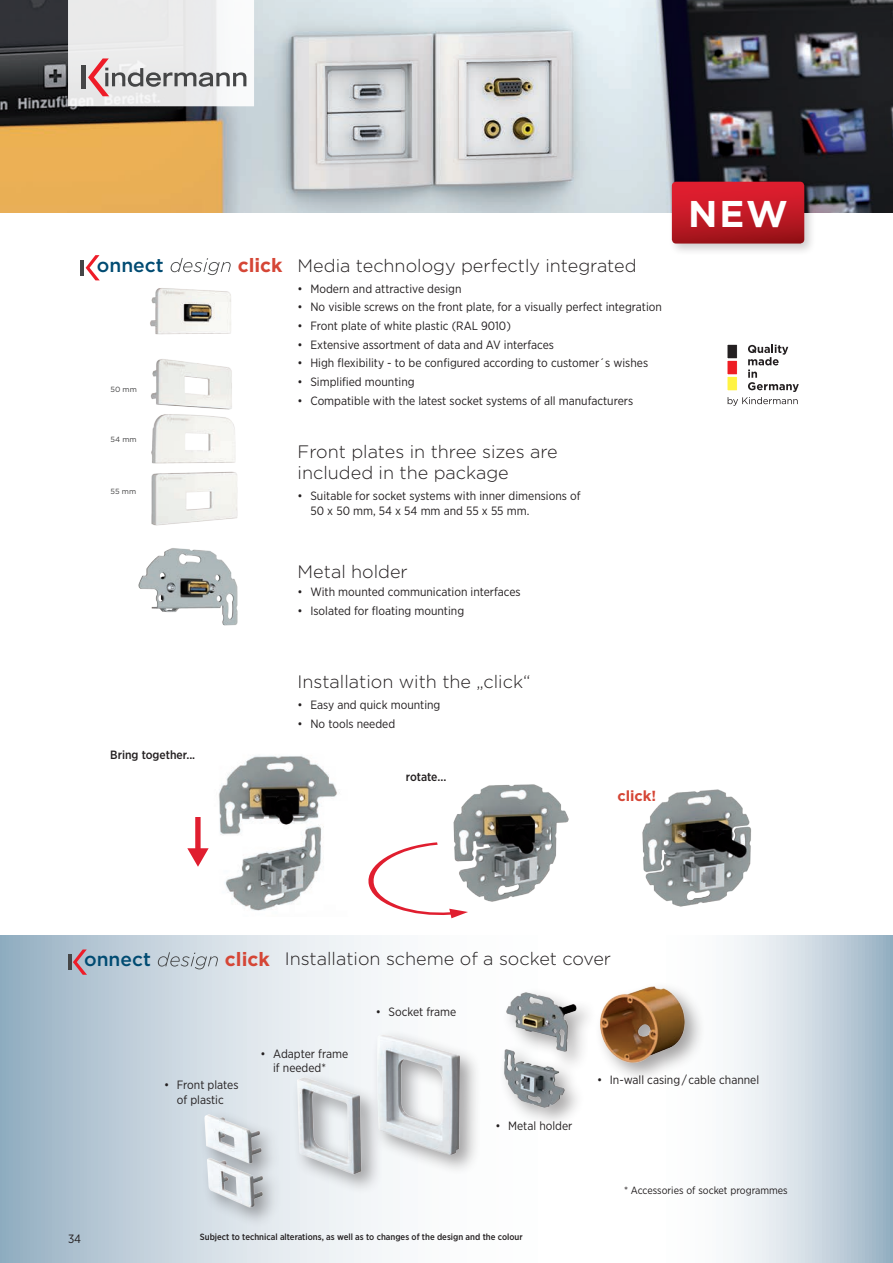
<style>
.page{position:relative;width:893px;height:1263px;background:#fff}
.page>*{position:absolute;margin:0;border:0;box-sizing:border-box;transform-origin:0 0}
.t1{font:700 37.2px "Gotham";color:#fff}
.t2{font:500 19.2px "Gotham";color:#004b72}
.t3{font:700 19.2px "Gotham";color:#d54636}
.t4{font:300 18px/21.6px "Gotham";color:#231f20}
.t5{font:700 14.7px "Gotham";color:#d54636}
.SZ_links{font:12px/14.4px "Gotham Narrow";color:#231f20}
.t6{font:500 12px "Gotham Narrow";color:#231f20}
.t7{font:10.5px "Gotham Narrow";color:#231f20}
.t8{font:500 9px "Gotham Narrow";color:#231f20}
.t9{font:7.5px "Gotham";color:#3e3e3f}
.s1{font-weight:700;font-size:19.2px;color:#d54636}
</style>
<div class="page">
<svg style="left:0;top:935px;width:893px;height:328px"></svg>
<img style="left:0;top:0;width:893px;height:213px">
<img style="left:173px;top:968px;width:536px;height:258px">
<svg style="left:86px;top:255px;width:14px;height:25px"></svg>
<hr style="left:81px;top:260px;width:3px;height:16px;background:#454647">
<svg style="left:173px;top:258px;width:57px;height:5px"></svg>
<div style="left:727px;top:344px;width:11px;height:15px;border:1px solid #fff"></div>
<svg style="left:728px;top:345px;width:71px;height:61px"></svg>
<svg style="left:73px;top:949px;width:14px;height:26px"></svg>
<hr style="left:68px;top:954px;width:3px;height:16px;background:#454647">
<svg style="left:158px;top:952px;width:60px;height:17px"></svg>
<img style="left:151px;top:364px;width:87px;height:162px">
<img style="left:138px;top:548px;width:100px;height:78px">
<img style="left:150px;top:263px;width:81px;height:101px">
<svg style="left:368px;top:843px;width:59px;height:72px"></svg>
<img style="left:427px;top:784px;width:142px;height:135px">
<img style="left:642px;top:789px;width:109px;height:118px">
<div style="left:195px;top:818px;width:6px;height:33px;background:#e01e2f"></div>
<svg style="left:187px;top:848px;width:22px;height:19px"></svg>
<img style="left:218px;top:756px;width:119px;height:155px">
<svg style="left:68px;top:0;width:186px;height:106px"></svg>
<div style="left:668px;top:178px;width:149px;height:78px;background:#231f20;opacity:.22"></div>
<svg style="left:672px;top:182px;width:132px;height:62px;background:#c21b27"></svg>
<h2 class="t2" style="left:97px;top:253px;width:68px">onnect</h2>
<h2 class="t3" style="left:238px;top:252px;width:46px">click</h2>
<p class="t9" style="left:110px;top:384px;width:28px">50 mm</p>
<p class="t9" style="left:110px;top:435px;width:28px">54 mm</p>
<p class="t9" style="left:110px;top:487px;width:27px">55 mm</p>
<h3 class="t4" style="left:298px;top:254px;width:340px">Media technology perfectly integrated</h3>
<p class="SZ_links" style="left:298px;top:281px;width:165px">• Modern and attractive design</p>
<p class="SZ_links" style="left:298px;top:300px;width:366px">• No visible screws on the front plate, for a visually perfect integration</p>
<p class="SZ_links" style="left:298px;top:318px;width:215px">• Front plate of white plastic (RAL 9010)</p>
<p class="SZ_links" style="left:298px;top:337px;width:258px">• Extensive assortment of data and AV interfaces</p>
<p class="SZ_links" style="left:298px;top:356px;width:352px">• High flexibility - to be configured according to customer´s wishes</p>
<p class="SZ_links" style="left:298px;top:374px;width:118px">• Simplified mounting</p>
<p class="SZ_links" style="left:298px;top:393px;width:337px">• Compatible with the latest socket systems of all manufacturers</p>
<h3 class="t4" style="left:298px;top:440px;width:262px">Front plates in three sizes are included in the package</h3>
<p class="SZ_links" style="left:310px;top:488px;width:272px;text-indent:-13px">• Suitable for socket systems with inner dimensions of<br>50 x 50 mm, 54 x 54 mm and 55 x 55 mm.</p>
<h3 class="t4" style="left:298px;top:560px;width:112px">Metal holder</h3>
<p class="SZ_links" style="left:298px;top:585px;width:225px">• With mounted communication interfaces</p>
<p class="SZ_links" style="left:298px;top:603px;width:168px">• Isolated for floating mounting</p>
<p class="t6" style="left:110px;top:747px;width:87px">Bring together...</p>
<h3 class="t4" style="left:298px;top:671px;width:234px">Installation with the „click“</h3>
<p class="SZ_links" style="left:298px;top:697px;width:144px">• Easy and quick mounting</p>
<p class="SZ_links" style="left:298px;top:716px;width:99px">• No tools needed</p>
<p class="t6" style="left:406px;top:769px;width:42px">rotate...</p>
<p class="t5" style="left:617px;top:786px;width:40px">click!</p>
<h1 class="t1" style="left:688px;top:189px;width:101px">NEW</h1>
<h2 class="t2" style="left:84px;top:947px;width:68px">onnect</h2>
<h3 class="t4" style="left:225px;top:947px;width:388px"><span class="s1">click</span> Installation scheme of a socket cover</h3>
<p class="SZ_links" style="left:273px;top:1046px;width:76px;text-indent:-13px">• Adapter frame if needed*</p>
<p class="SZ_links" style="left:376px;top:1004px;width:82px">• Socket frame</p>
<p class="SZ_links" style="left:68px;top:1231px;width:15px">34</p>
<p class="SZ_links" style="left:164px;top:1077px;width:76px;text-align:center">• Front plates of plastic</p>
<p class="SZ_links" style="left:495px;top:1118px;width:79px">• Metal holder</p>
<p class="t8" style="left:200px;top:1231px;width:324px">Subject to technical alterations, as well as to changes of the design and the colour</p>
<p class="SZ_links" style="left:597px;top:1073px;width:164px">• In-wall casing / cable channel</p>
<p class="t7" style="left:624px;top:1184px;width:165px">* Accessories of socket programmes</p>
</div>
